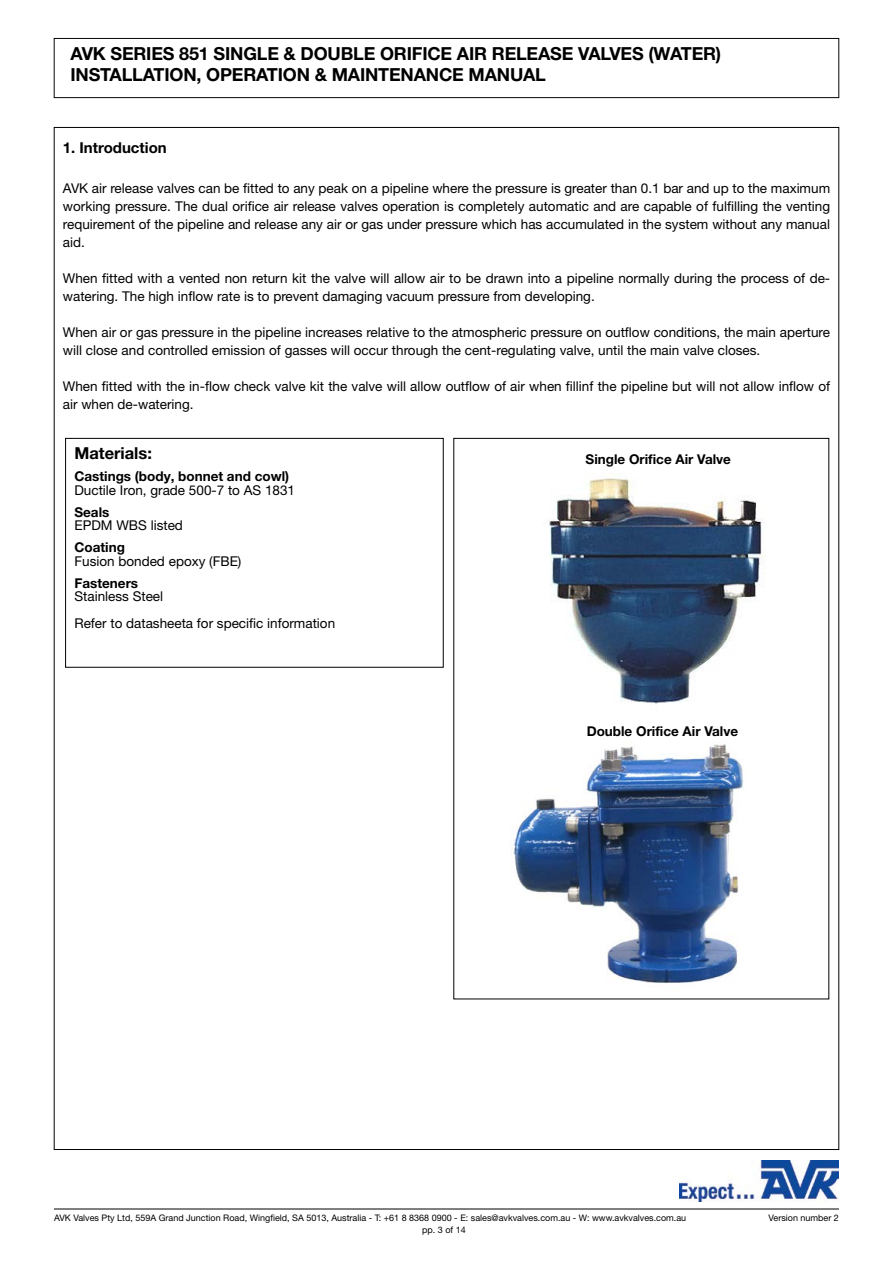
<style>
.page{position:relative;width:893px;height:1263px;background:#fff}
.page>*{position:absolute;margin:0;border:0;box-sizing:border-box;transform-origin:0 0}
.t1{font:700 18px/21px "Helvetica Neue LT Pro";letter-spacing:-.01em;color:#000}
.t2{font:700 16.5px "Helvetica Neue LT Pro";color:#000}
.t3{font:700 15px "Helvetica Neue LT Pro";color:#000}
.t4{font:13.5px/18px "Helvetica Neue LT Pro";color:#000}
.t5{font:700 13.5px "Helvetica Neue LT Pro";color:#000}
.t6{font:9px "Helvetica Neue LT Pro";color:#000}
</style>
<div class="page">
<div style="left:54px;top:38px;width:785px;height:60px;border:1px solid #070609"></div>
<hr style="left:54px;top:1209px;width:785px;height:1px;background:#000">
<img style="left:680px;top:1161px;width:159px;height:41px">
<div style="left:65px;top:438px;width:379px;height:230px;border:1px solid #000"></div>
<img style="left:510px;top:744px;width:234px;height:239px">
<img style="left:549px;top:472px;width:216px;height:232px">
<h1 class="t1" style="left:70px;top:43px;width:652px">AVK SERIES 851 SINGLE &amp; DOUBLE ORIFICE AIR RELEASE VALVES (WATER)<br>INSTALLATION, OPERATION &amp; MAINTENANCE MANUAL</h1>
<p class="t3" style="left:63px;top:139px;width:105px">1. Introduction</p>
<p class="t4" style="left:63px;top:179px;width:769px;text-align:justify">AVK air release valves can be fitted to any peak on a pipeline where the pressure is greater than 0.1 bar and up to the maximum working pressure. The dual orifice air release valves operation is completely automatic and are capable of fulfilling the venting requirement of the pipeline and release any air or gas under pressure which has accumulated in the system without any manual aid.</p>
<p class="t4" style="left:63px;top:269px;width:769px">When fitted with a vented non return kit the valve will allow air to be drawn into a pipeline normally during the process of de&shy;watering. The high inflow rate is to prevent damaging vacuum pressure from developing.</p>
<p class="t4" style="left:63px;top:323px;width:769px">When air or gas pressure in the pipeline increases relative to the atmospheric pressure on outflow conditions, the main aperture will close and controlled emission of gasses will occur through the cent-regulating valve, until the main valve closes.</p>
<p class="t4" style="left:63px;top:377px;width:769px">When fitted with the in-flow check valve kit the valve will allow outflow of air when fillinf the pipeline but will not allow inflow of air when de-watering.</p>
<p class="t2" style="left:74px;top:443px;width:79px">Materials:</p>
<p class="t5" style="left:74px;top:468px;width:216px">Castings (body, bonnet and cowl)</p>
<p class="t4" style="left:74px;top:481px;width:222px">Ductile Iron, grade 500-7 to AS 1831</p>
<p class="t5" style="left:74px;top:503px;width:36px">Seals</p>
<p class="t4" style="left:74px;top:516px;width:110px">EPDM WBS listed</p>
<p class="t5" style="left:74px;top:539px;width:52px">Coating</p>
<p class="t4" style="left:74px;top:552px;width:169px">Fusion bonded epoxy (FBE)</p>
<p class="t5" style="left:74px;top:574px;width:65px">Fasteners</p>
<p class="t4" style="left:74px;top:583px;width:262px;line-height:27px">Stainless Steel<br>Refer to datasheeta for specific information</p>
<p class="t5" style="left:586px;top:451px;width:147px">Single Orifice Air Valve</p>
<p class="t5" style="left:587px;top:723px;width:153px">Double Orifice Air Valve</p>
<p class="t6" style="left:54px;top:1212px;width:634px">AVK Valves Pty Ltd, 559A Grand Junction Road, Wingfield, SA 5013, Australia - T: +61 8 8368 0900 - E: sales@avkvalves.com.au - W: www.avkvalves.com.au</p>
<p class="t6" style="left:769px;top:1212px;width:72px">Version number 2</p>
<p class="t6" style="left:422px;top:1224px;width:45px">pp. 3 of 14</p>
</div>
